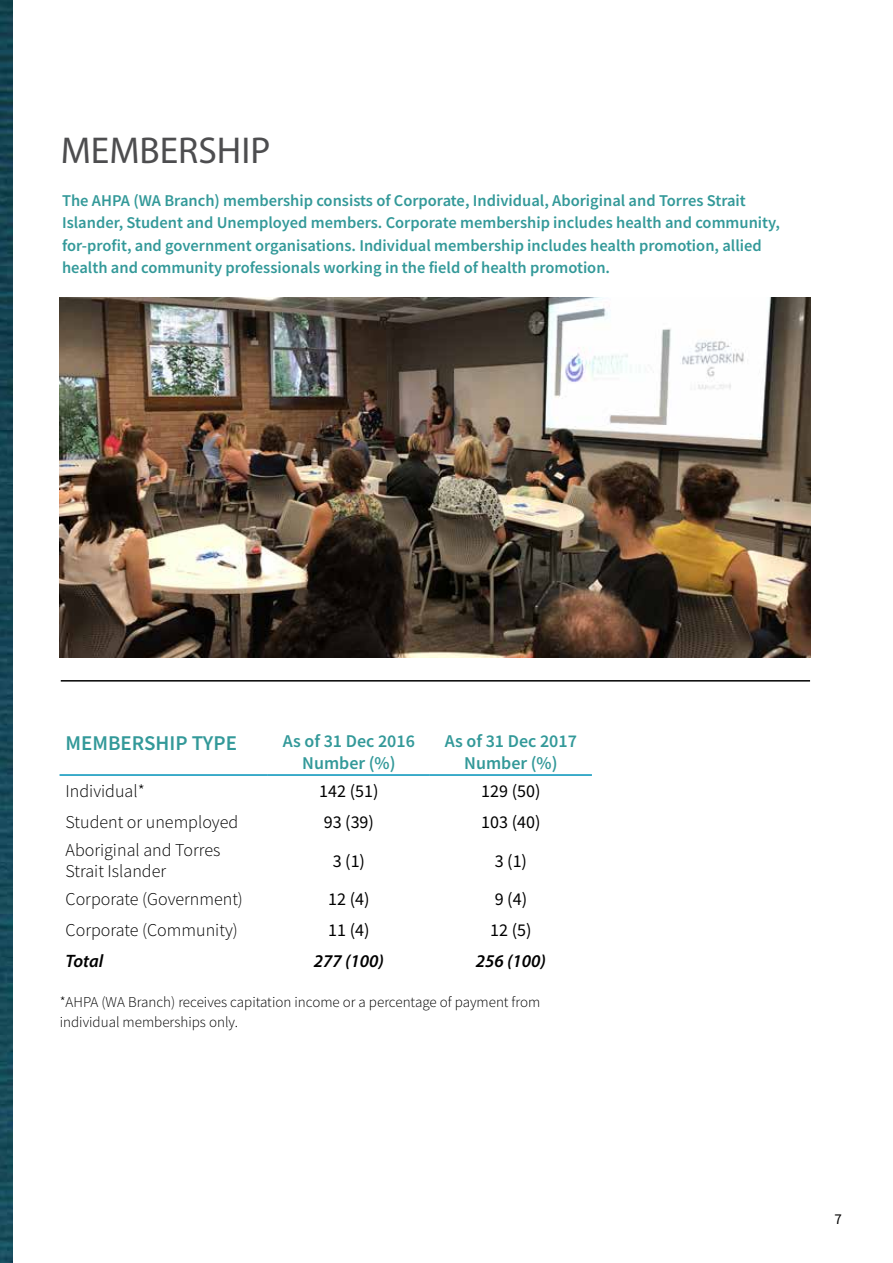
<style>
.page{position:relative;width:893px;height:1263px;background:#fff}
.page>*{position:absolute;margin:0;border:0;box-sizing:border-box;transform-origin:0 0}
.t1{font:37.5px "Myriad Pro";color:#4d4d4f}
.t2{font:600 21px "Source Sans Pro";color:#399}
.t3{font:300 18px/21px "Source Sans Pro";color:#000}
.t4{font:18px "Source Sans Pro";color:#000}
.t5{font:600 18px/21.6px "Source Sans Pro";color:#399;text-align:center}
.t6{font:italic 600 18px "Myriad Pro";color:#000}
.t7{font:600 16.5px/22.5px "Source Sans Pro";color:#399}
.t8{font:300 15px/19.5px "Source Sans Pro";color:#000}
.t9{font:15px "Source Sans Pro";color:#000}
</style>
<div class="page">
<hr style="left:61px;top:680px;width:749px;height:1px;background:#000">
<img style="left:0;top:0;width:13px;height:1263px">
<img style="left:60px;top:297px;width:750px;height:361px">
<hr style="left:60px;top:774px;width:208px;height:2px;background:#0092b9">
<hr style="left:268px;top:774px;width:162px;height:2px;background:#0092b9">
<hr style="left:430px;top:774px;width:162px;height:2px;background:#0092b9">
<h1 class="t1" style="left:61px;top:127px;width:211px">MEMBERSHIP</h1>
<p class="t7" style="left:62px;top:189px;width:719px">The AHPA (WA Branch) membership consists of Corporate, Individual, Aboriginal and Torres Strait Islander, Student and Unemployed members. Corporate membership includes health and community, for-profit, and government organisations. Individual membership includes health promotion, allied health and community professionals working in the field of health promotion.</p>
<p class="t2" style="left:66px;top:729px;width:173px">MEMBERSHIP TYPE</p>
<p class="t5" style="left:283px;top:730px;width:134px">As of 31 Dec 2016<br>Number (%)</p>
<p class="t5" style="left:445px;top:730px;width:134px">As of 31 Dec 2017<br>Number (%)</p>
<p class="t3" style="left:66px;top:781px;width:81px">Individual*</p>
<p class="t4" style="left:319px;top:780px;width:61px">142 (51)</p>
<p class="t4" style="left:481px;top:780px;width:61px">129 (50)</p>
<p class="t3" style="left:66px;top:812px;width:174px">Student or unemployed</p>
<p class="t4" style="left:324px;top:811px;width:52px">93 (39)</p>
<p class="t4" style="left:481px;top:811px;width:61px">103 (40)</p>
<p class="t3" style="left:66px;top:840px;width:156px">Aboriginal and Torres<br>Strait Islander</p>
<p class="t4" style="left:333px;top:849px;width:34px">3 (1)</p>
<p class="t4" style="left:495px;top:849px;width:34px">3 (1)</p>
<p class="t3" style="left:66px;top:889px;width:179px">Corporate (Government)</p>
<p class="t4" style="left:328px;top:888px;width:43px">12 (4)</p>
<p class="t4" style="left:495px;top:888px;width:34px">9 (4)</p>
<p class="t3" style="left:66px;top:920px;width:174px">Corporate (Community)</p>
<p class="t4" style="left:328px;top:919px;width:43px">11 (4)</p>
<p class="t4" style="left:490px;top:919px;width:43px">12 (5)</p>
<p class="t6" style="left:66px;top:950px;width:39px">Total</p>
<p class="t6" style="left:314px;top:950px;width:72px">277 (100)</p>
<p class="t6" style="left:476px;top:950px;width:72px">256 (100)</p>
<p class="t8" style="left:60px;top:992px;width:482px">*AHPA (WA Branch) receives capitation income or a percentage of payment from individual memberships only.</p>
<p class="t9" style="left:834px;top:1209px;width:9px">7</p>
</div>
